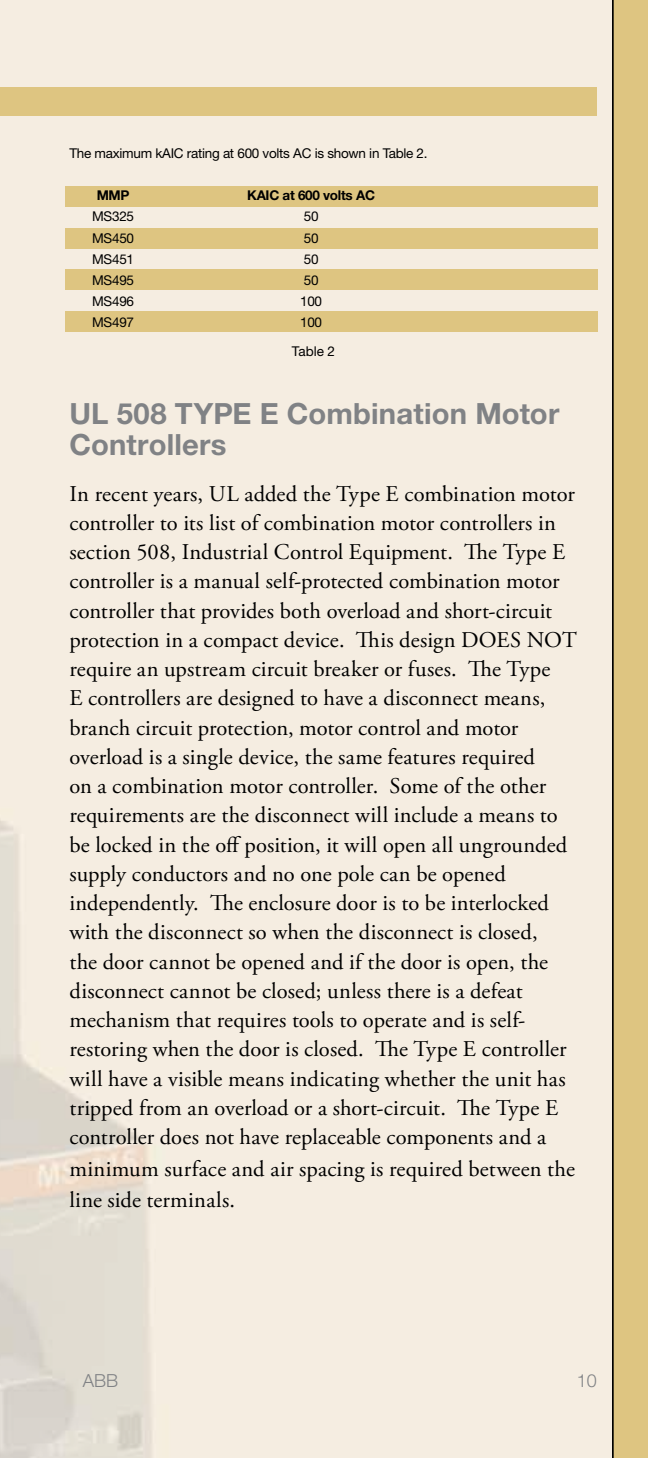
<style>
.page{position:relative;width:648px;height:1458px;background:#fff}
.page>*{position:absolute;margin:0;border:0;box-sizing:border-box;transform-origin:0 0}
.t1{font:700 29.25px/31.5px "Helvetica Neue LT Std";letter-spacing:.005em;color:#808285}
.t2{font:22.5px/29.2px "Adobe Garamond Pro";letter-spacing:.005em;color:#000}
.t3{font:300 18px "Helvetica Neue LT Std";color:#808285}
.t4{font:13.5px "Helvetica Neue LT Std";letter-spacing:-.02em;color:#000}
.t5{font:700 13.5px "Helvetica Neue LT Std";letter-spacing:-.02em;color:#000}
</style>
<div class="page">
<div style="left:612px;top:0;width:36px;height:1458px;background:#dec581"></div>
<div style="left:0;top:87px;width:597px;height:29px;background:#dec581"></div>
<div style="left:66px;top:186px;width:532px;height:21px;background:#dec581"></div>
<div style="left:66px;top:228px;width:532px;height:20px;background:#dec581"></div>
<div style="left:66px;top:269px;width:532px;height:20px;background:#dec581"></div>
<div style="left:66px;top:312px;width:532px;height:20px;background:#dec581"></div>
<p class="t4" style="left:69px;top:145px;width:360px">The maximum kAIC rating at 600 volts AC is shown in Table 2.</p>
<p class="t5" style="left:97px;top:187px;width:34px">MMP</p>
<p class="t5" style="left:247px;top:187px;width:129px">KAIC at 600 volts AC</p>
<p class="t4" style="left:92px;top:209px;width:43px">MS325</p>
<p class="t4" style="left:304px;top:209px;width:16px">50</p>
<p class="t4" style="left:92px;top:230px;width:43px">MS450</p>
<p class="t4" style="left:304px;top:230px;width:16px">50</p>
<p class="t4" style="left:92px;top:251px;width:43px">MS451</p>
<p class="t4" style="left:304px;top:251px;width:16px">50</p>
<p class="t4" style="left:92px;top:272px;width:43px">MS495</p>
<p class="t4" style="left:304px;top:272px;width:16px">50</p>
<p class="t4" style="left:92px;top:293px;width:43px">MS496</p>
<p class="t4" style="left:300px;top:293px;width:23px">100</p>
<p class="t4" style="left:92px;top:314px;width:43px">MS497</p>
<p class="t4" style="left:300px;top:314px;width:23px">100</p>
<p class="t4" style="left:292px;top:343px;width:45px">Table 2</p>
<h1 class="t1" style="left:69px;top:397px;width:491px">UL 508 TYPE E Combination Motor<br>Controllers</h1>
<p class="t2" style="left:69px;top:480px;width:509px">In recent years, UL added the Type E combination motor controller to its list of combination motor controllers in section 508, Industrial Control Equipment. The Type E controller is a manual self-protected combination motor controller that provides both overload and short-circuit protection in a compact device. This design DOES NOT require an upstream circuit breaker or fuses. The Type<br>E controllers are designed to have a disconnect means, branch circuit protection, motor control and motor overload is a single device, the same features required<br>on a combination motor controller. Some of the other requirements are the disconnect will include a means to be locked in the off position, it will open all ungrounded supply conductors and no one pole can be opened independently. The enclosure door is to be interlocked with the disconnect so when the disconnect is closed,<br>the door cannot be opened and if the door is open, the disconnect cannot be closed; unless there is a defeat mechanism that requires tools to operate and is self&shy;restoring when the door is closed. The Type E controller will have a visible means indicating whether the unit has tripped from an overload or a short-circuit. The Type E controller does not have replaceable components and a</p>
<p class="t2" style="left:69px;top:1154px;width:507px;line-height:31.5px">minimum surface and air spacing is required between the line side terminals.</p>
<p class="t3" style="left:83px;top:1370px;width:37px">ABB</p>
<p class="t3" style="left:577px;top:1370px;width:22px">10</p>
</div>
